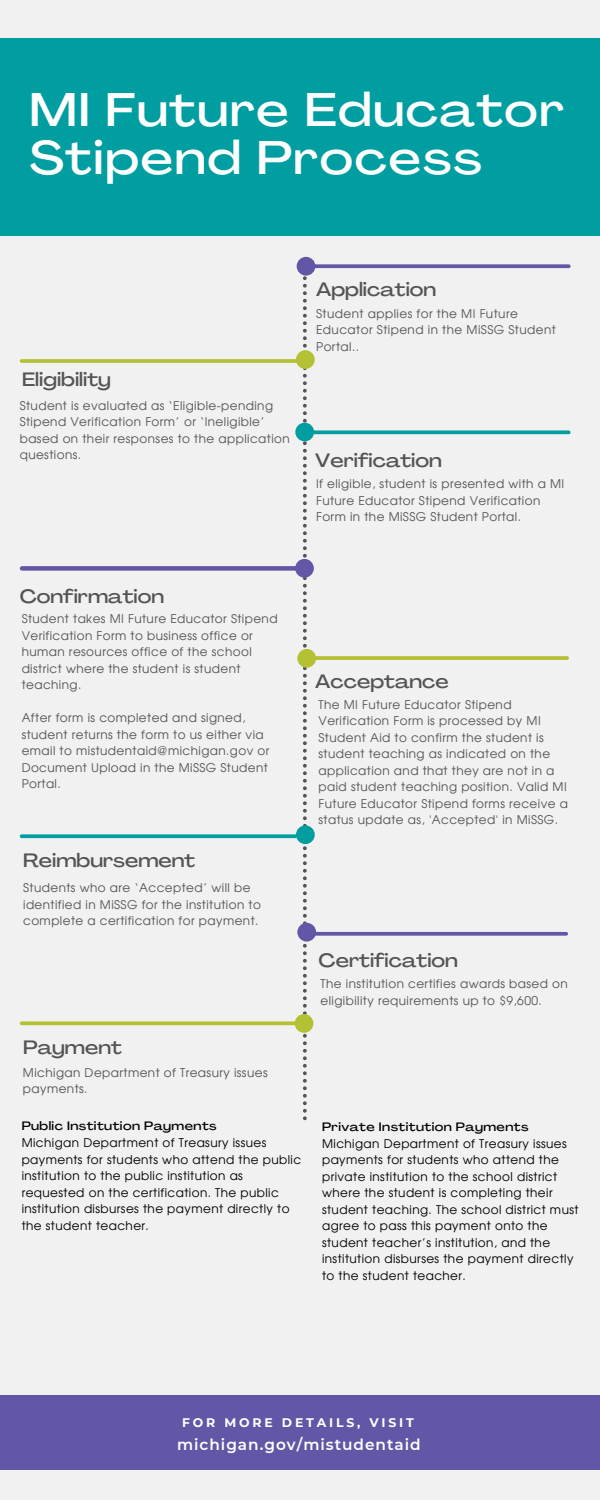
<style>
.page{position:relative;width:600px;height:1500px;background:#f1f1f1}
.page>*{position:absolute;margin:0;border:0;box-sizing:border-box;transform-origin:0 0}
.t1{font:500 expanded 46.5px/48.3px "Agrandir";letter-spacing:.035em;color:#fff}
.t2{font:500 expanded 19.1px "Agrandir";color:#545454}
.t3{font:600 15.3px "Montserrat";letter-spacing:.065em;color:#fff}
.t4{font:700 12.4px "Montserrat";letter-spacing:.225em;color:#fff}
.t5{font:12px/16.5px "Evolventa";letter-spacing:.035em;color:#545454}
.t6{font:12px/16.5px "Evolventa";letter-spacing:.035em;color:#000}
.t7{font:500 expanded 12px "Agrandir";letter-spacing:.035em;color:#000}
</style>
<div class="page">
<div style="left:0;top:38px;width:600px;height:198px;background:#009ea0"></div>
<svg style="left:303px;top:276px;width:4px;height:844px"></svg>
<hr style="left:22px;top:359px;width:282px;height:4px;background:#b8c33f">
<div style="left:22px;top:566px;width:276px;height:5px;background:#6157a6"></div>
<svg style="left:22px;top:834px;width:273px;height:4px"></svg>
<svg style="left:314px;top:430px;width:255px;height:4px"></svg>
<svg style="left:316px;top:656px;width:251px;height:4px"></svg>
<svg style="left:316px;top:932px;width:250px;height:4px"></svg>
<svg style="left:315px;top:264px;width:254px;height:4px"></svg>
<div style="left:297px;top:257px;width:18px;height:19px;background:#6157a6;border-radius:50%"></div>
<div style="left:296px;top:350px;width:19px;height:19px;background:#b5c134;border-radius:50%"></div>
<div style="left:296px;top:825px;width:19px;height:19px;background:#009ea0;border-radius:50%"></div>
<div style="left:295px;top:1014px;width:18px;height:19px;background:#b5c134;border-radius:50%"></div>
<div style="left:295px;top:423px;width:19px;height:18px;background:#009ea0;border-radius:50%"></div>
<div style="left:297px;top:649px;width:19px;height:19px;background:#b5c134;border-radius:50%"></div>
<div style="left:297px;top:923px;width:19px;height:19px;background:#6157a6;border-radius:50%"></div>
<div style="left:0;top:1395px;width:600px;height:75px;background:#6157a6"></div>
<svg style="left:22px;top:1021px;width:273px;height:4px"></svg>
<div style="left:295px;top:559px;width:19px;height:19px;background:#6157a6;border-radius:50%"></div>
<h1 class="t1" style="left:30px;top:90px;width:536px">MI Future Educator<br>Stipend Process</h1>
<h2 class="t2" style="left:316px;top:282px;width:122px">Application</h2>
<h2 class="t2" style="left:22px;top:371px;width:90px">Eligibility</h2>
<p class="t5" style="left:20px;top:398px;width:272px">Student is evaluated as ‘Eligible-pending Stipend Verification Form’ or ‘Ineligible’ based on their responses to the application questions.</p>
<p class="t5" style="left:316px;top:306px;width:241px">Student applies for the MI Future<br>Educator Stipend in the MiSSG Student<br>Portal..</p>
<h2 class="t2" style="left:315px;top:453px;width:128px">Verification</h2>
<p class="t5" style="left:316px;top:476px;width:250px">If eligible, student is presented with a MI<br>Future Educator Stipend Verification<br>Form in the MiSSG Student Portal.</p>
<h2 class="t2" style="left:20px;top:589px;width:146px">Confirmation</h2>
<p class="t5" style="left:22px;top:611px;width:257px">Student takes MI Future Educator Stipend Verification Form to business office or human resources office of the school district where the student is student teaching.</p>
<p class="t5" style="left:22px;top:710px;width:249px">After form is completed and signed, student returns the form to us either via email to mistudentaid@michigan.gov or<br>Document Upload in the MiSSG Student<br>Portal.</p>
<h2 class="t2" style="left:23px;top:852px;width:174px">Reimbursement</h2>
<p class="t5" style="left:23px;top:880px;width:239px">Students who are ‘Accepted’ will be identified in MiSSG for the institution to complete a certification for payment.</p>
<h2 class="t2" style="left:23px;top:1039px;width:100px">Payment</h2>
<p class="t5" style="left:23px;top:1065px;width:246px">Michigan Department of Treasury issues payments.</p>
<p class="t7" style="left:22px;top:1121px;width:196px">Public Institution Payments</p>
<p class="t6" style="left:22px;top:1136px;width:281px">Michigan Department of Treasury issues payments for students who attend the public institution to the public institution as requested on the certification. The public institution disburses the payment directly to the student teacher.</p>
<h2 class="t2" style="left:315px;top:673px;width:135px">Acceptance</h2>
<p class="t5" style="left:319px;top:697px;width:251px">The MI Future Educator Stipend Verification Form is processed by MI Student Aid to confirm the student is student teaching as indicated on the application and that they are not in a paid student teaching position. Valid MI Future Educator Stipend forms receive a status update as, 'Accepted' in MiSSG.</p>
<h2 class="t2" style="left:319px;top:953px;width:141px">Certification</h2>
<p class="t5" style="left:321px;top:976px;width:249px">The institution certifies awards based on eligibility requirements up to $9,600.</p>
<p class="t7" style="left:322px;top:1122px;width:208px">Private Institution Payments</p>
<p class="t6" style="left:322px;top:1136px;width:258px">Michigan Department of Treasury issues payments for students who attend the private institution to the school district where the student is completing their student teaching. The school district must agree to pass this payment onto the student teacher’s institution, and the institution disburses the payment directly to the student teacher.</p>
<p class="t4" style="left:182px;top:1415px;width:233px">FOR MORE DETAILS, VISIT</p>
<p class="t3" style="left:177px;top:1435px;width:245px">michigan.gov/mistudentaid</p>
</div>
